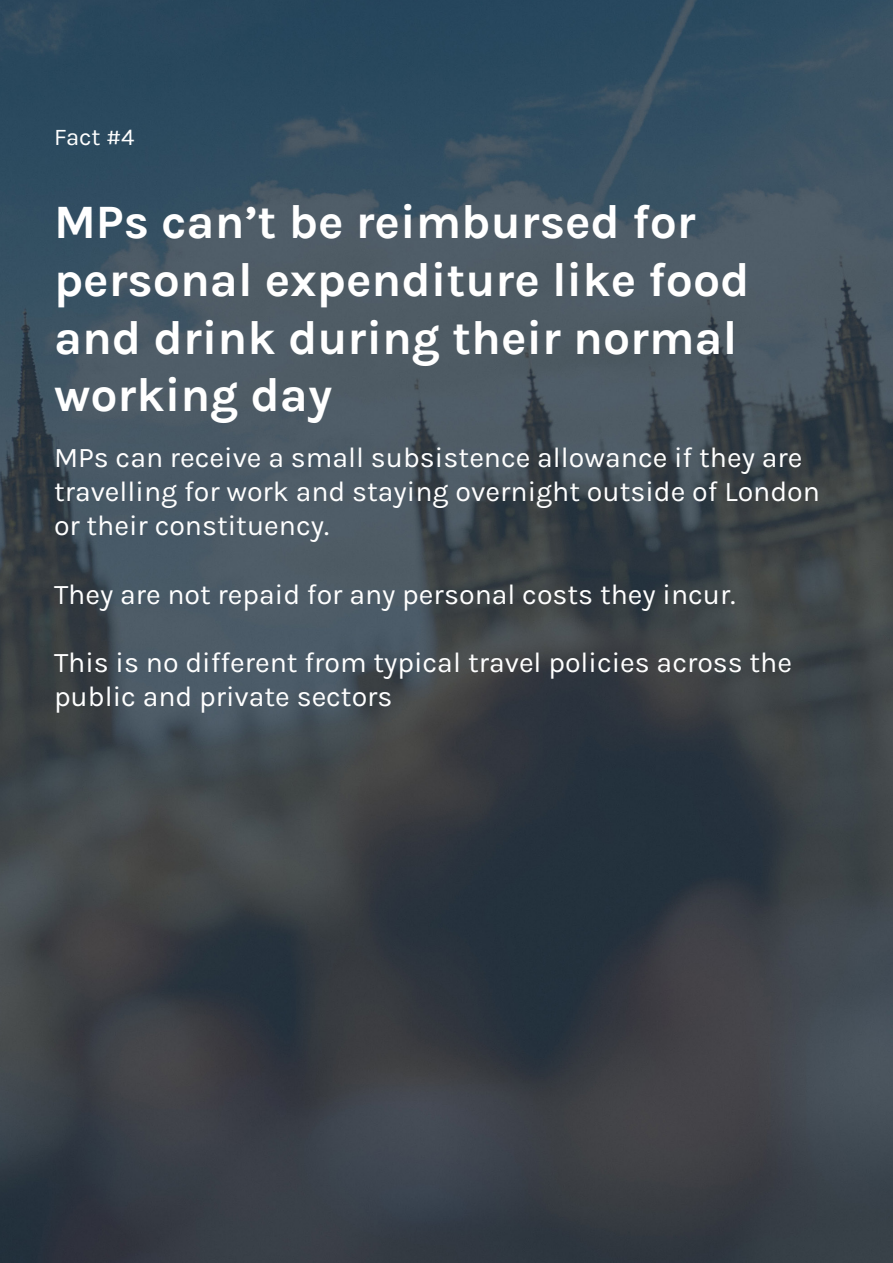
<style>
.page{position:relative;width:893px;height:1263px;background:#fff}
.page>*{position:absolute;margin:0;border:0;box-sizing:border-box;transform-origin:0 0}
.t1{font:700 48px/57.6px "Karla";color:#fff}
.t2{font:28.5px/34.2px "Karla";color:#fff}
.t3{font:24px "Karla";color:#fff}
</style>
<div class="page">
<img style="left:0;top:0;width:893px;height:1263px">
<p class="t3" style="left:54px;top:122px;width:82px">Fact #4</p>
<p class="t1" style="left:54px;top:192px;width:697px">MPs can’t be reimbursed for personal expenditure like food and drink during their normal working day</p>
<p class="t2" style="left:54px;top:439px;width:768px">MPs can receive a small subsistence allowance if they are travelling for work and staying overnight outside of London or their constituency.</p>
<p class="t2" style="left:54px;top:576px;width:683px">They are not repaid for any personal costs they incur.</p>
<p class="t2" style="left:54px;top:645px;width:740px">This is no different from typical travel policies across the public and private sectors</p>
</div>
